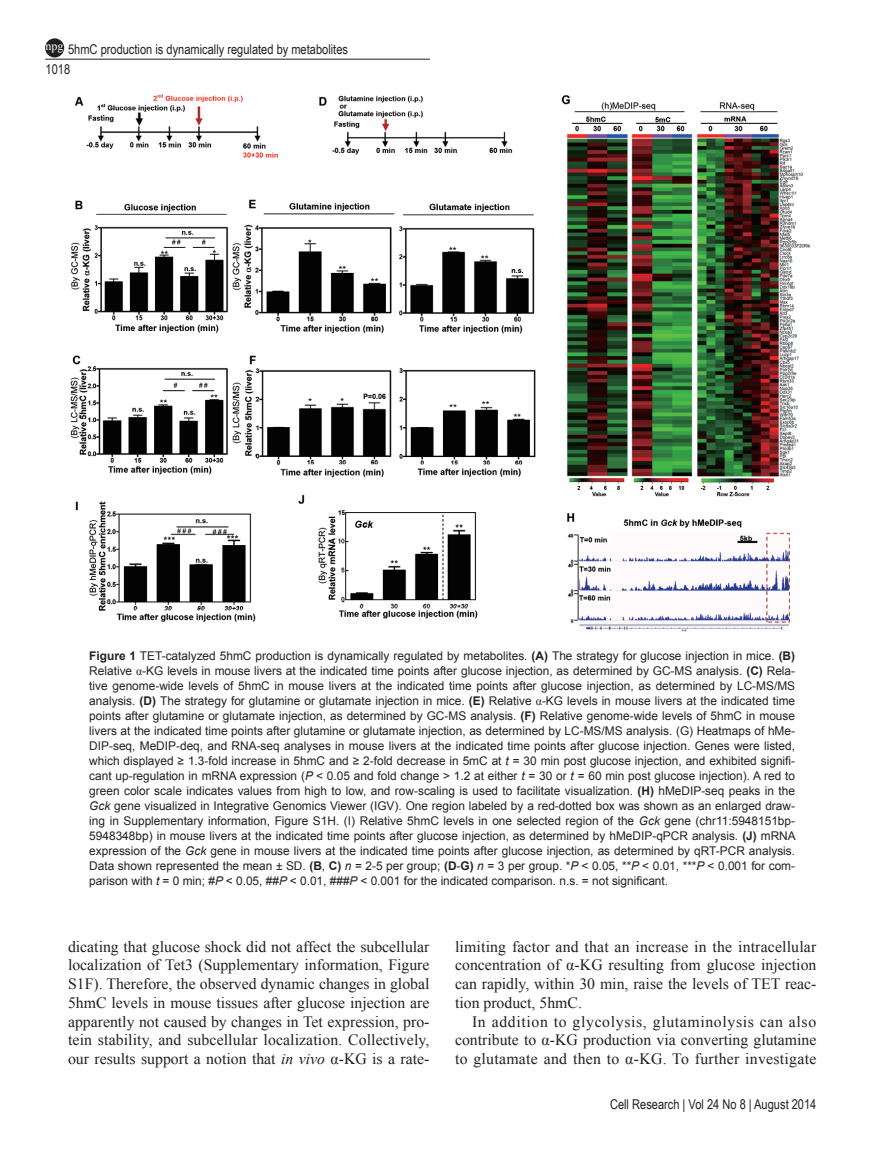
<style>
.page{position:relative;width:893px;height:1170px;background:#fff}
.page>*{position:absolute;margin:0;border:0;box-sizing:border-box;transform-origin:0 0}
.t1{font:15.75px/18.8px "Times New Roman PSMT2";letter-spacing:.005em;color:#231f20;text-align:justify}
.t2{font:15.75px/18.8px "Times New Roman";letter-spacing:.005em;color:#231f20}
.t3{font:15.75px "Times New Roman PSMT2";letter-spacing:.04em;color:#231f20}
.t4{font:13.5px/19.8px "Arial Narrow";color:#231f20}
.t5{font:12px/15px "Arial";color:#231f20;text-align:justify}
.t6{font:12px/15px "Arial MT2";color:#231f20}
.t7{font:12px "Times New Roman PSMT2";color:#fff}
.s1{font-weight:700}
.s2{font-family:"Times New Roman"}
.s3{font-family:"Arial";font-style:italic}
.s4{font-family:"Arial";font-weight:700}
.s5{font-family:"Arial"}
.s6{font-family:"Arial MT2"}
.s7{font-style:italic}
.s8{font-family:"Times New Roman";font-style:italic}
</style>
<div class="page">
<hr style="left:45px;top:59px;width:385px;height:1px;background:#231f20">
<div style="left:46px;top:39px;width:17px;height:18px;background:#231f20;border-radius:50%"></div>
<div style="left:45px;top:38px;width:19px;height:19px;border:2px solid #231f20;border-radius:50%"></div>
<img style="left:70px;top:94px;width:741px;height:538px">
<p class="t4" style="left:46px;top:39px;width:304px;text-indent:23px">5hmC production is dynamically regulated by metabolites<br>1018</p>
<p class="t7" style="left:46px;top:38px;width:19px">npg</p>
<p class="t5" style="left:89px;top:648px;width:707px"><span class="s1">Figure 1</span> TET-catalyzed 5hmC production is dynamically regulated by metabolites. <span class="s1">(A)</span> The strategy for glucose injection in mice. <span class="s1">(B)<br></span>Relative <span class="s2">α</span>-KG levels in mouse livers at the indicated time points after glucose injection, as determined by GC-MS analysis. <span class="s1">(C)</span> Rela&shy;tive genome-wide levels of 5hmC in mouse livers at the indicated time points after glucose injection, as determined by LC-MS/MS analysis. <span class="s1">(D)</span> The strategy for glutamine or glutamate injection in mice. <span class="s1">(E)</span> Relative <span class="s2">α</span>-KG levels in mouse livers at the indicated time points after glutamine or glutamate injection, as determined by GC-MS analysis. <span class="s1">(F)</span> Relative genome-wide levels of 5hmC in mouse livers at the indicated time points after glutamine or glutamate injection, as determined by LC-MS/MS analysis. (G) Heatmaps of hMe-DIP-seq, MeDIP-deq, and RNA-seq analyses in mouse livers at the indicated time points after glucose injection. Genes were listed,</p>
<p class="t6" style="left:89px;top:753px;width:707px">which displayed ≥ 1.3-fold increase in 5hmC and ≥ 2-fold decrease in 5mC at <span class="s3">t</span> = 30 min post glucose injection, and exhibited signifi&shy;cant up-regulation in mRNA expression (<span class="s3">P</span> &lt; 0.05 and fold change &gt; 1.2 at either <span class="s3">t</span> = 30 or <span class="s3">t</span> = 60 min post glucose injection). A red to</p>
<p class="t5" style="left:89px;top:783px;width:707px">green color scale indicates values from high to low, and row-scaling is used to facilitate visualization. <span class="s1">(H)</span> hMeDIP-seq peaks in the</p>
<p class="t6" style="left:89px;top:798px;width:708px;text-align:justify"><span class="s3">Gck</span> gene visualized in Integrative Genomics Viewer (IGV). One region labeled by a red-dotted box was shown as an enlarged draw&shy;ing in Supplementary information, Figure S1H. (I) Relative 5hmC levels in one selected region of the <span class="s3">Gck</span> gene (chr11:5948151bp-5948348bp) in mouse livers at the indicated time points after glucose injection, as determined by hMeDIP-qPCR analysis. <span class="s4">(J)</span> <span class="s5">mRNA</span></p>
<p class="t5" style="left:89px;top:843px;width:707px"><span class="s6">expression of the</span> <span class="s7">Gck</span> gene in mouse livers at the indicated time points after glucose injection, as determined by qRT-PCR analysis.</p>
<p class="t6" style="left:89px;top:858px;width:707px"><span class="s5">Data shown represented the mean ± SD.</span> <span class="s4">(B</span><span class="s5">,</span> <span class="s4">C)</span> <span class="s3">n</span> = 2-5 per group; <span class="s4">(D</span><span class="s5">-</span><span class="s4">G)</span> <span class="s3">n</span> = 3 per group. *<span class="s3">P</span> &lt; 0.05, **<span class="s3">P</span> &lt; 0.01, ***<span class="s3">P</span> &lt; 0.001 for com&shy;<span class="s5">parison with</span> <span class="s3">t</span> = 0 min; #<span class="s3">P</span> &lt; 0.05, ##<span class="s3">P</span> &lt; 0.01, ###<span class="s3">P</span> &lt; 0.001 for the indicated comparison. n.s. = not significant.</p>
<p class="t1" style="left:68px;top:936px;width:363px">dicating that glucose shock did not affect the subcellular localization of Tet3 (Supplementary information, Figure S1F). Therefore, the observed dynamic changes in global 5hmC levels in mouse tissues after glucose injection are apparently not caused by changes in Tet expression, pro&shy;tein stability, and subcellular localization. Collectively, our results support a notion that <span class="s8">in vivo</span> <span class="s2">α-KG is a rate-</span></p>
<h1 class="t1" style="left:455px;top:936px;width:363px">limiting factor and that an increase in the intracellular</h1>
<h1 class="t2" style="left:455px;top:955px;width:363px">concentration of α-KG resulting from glucose injection</h1>
<h1 class="t1" style="left:455px;top:974px;width:363px">can rapidly, within 30 min, raise the levels of TET reac&shy;tion product, 5hmC.</h1>
<h1 class="t3" style="left:472px;top:1010px;width:346px">In addition to glycolysis, glutaminolysis can also</h1>
<h1 class="t2" style="left:455px;top:1030px;width:363px">contribute to α-KG production via converting glutamine to glutamate and then to α-KG. To further investigate</h1>
<p class="t4" style="left:610px;top:1093px;width:208px">Cell Research | Vol 24 No 8 | August 2014</p>
</div>
